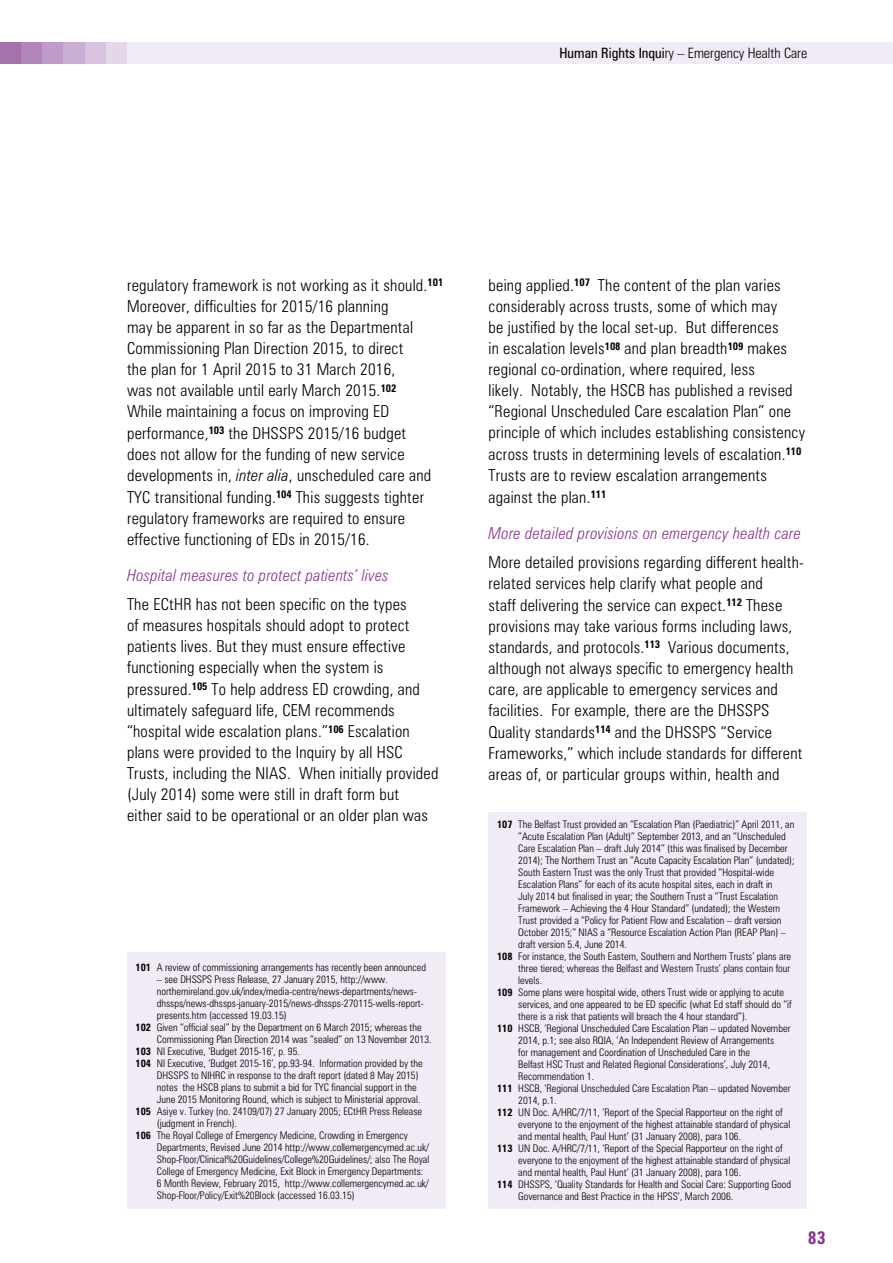
<style>
.page{position:relative;width:893px;height:1263px;background:#fff}
.page>*{position:absolute;margin:0;border:0;box-sizing:border-box;transform-origin:0 0}
.t1{font:700 condensed 18px "Zurich BT";color:#86368c}
.MAIN_Body_copy{font:300 condensed 16.5px/21.1px "Zurich BT";letter-spacing:.015em;color:#000}
._4__Sub_head_ITALIC{font:italic 300 condensed 16.5px "Zurich BT";letter-spacing:.015em;color:#86368c}
.t2{font:300 condensed 14.25px "Zurich BT";color:#000}
.Footnote_1{font:300 condensed 10.5px/12px "Zurich BT";color:#000}
.s1{font-weight:400}
.s2{font-style:italic}
.s3{font-weight:700}
</style>
<div class="page">
<div style="left:0;top:43px;width:21px;height:21px;background:#a771ae"></div>
<div style="left:21px;top:43px;width:22px;height:21px;background:#b286bb"></div>
<div style="left:43px;top:43px;width:21px;height:21px;background:#be9bc8"></div>
<div style="left:64px;top:43px;width:21px;height:21px;background:#caafd4"></div>
<div style="left:85px;top:43px;width:21px;height:21px;background:#d7c3e0"></div>
<div style="left:106px;top:43px;width:22px;height:21px;background:#e4d7eb"></div>
<div style="left:128px;top:43px;width:765px;height:21px;background:#f1ebf6"></div>
<div style="left:127px;top:952px;width:319px;height:257px;background:#f1ebf6"></div>
<div style="left:488px;top:812px;width:319px;height:397px;background:#f1ebf6"></div>
<h3 class="t2" style="left:559px;top:44px;width:249px"><span class="s1">Human Rights Inqui</span>ry – Emergency Health Care</h3>
<p class="MAIN_Body_copy" style="left:127px;top:274px;width:318px">regulatory framework is not working as it should.<sup>101<br></sup>Moreover, difficulties for 2015/16 planning<br>may be apparent in so far as the Departmental Commissioning Plan Direction 2015, to direct<br>the plan for 1 April 2015 to 31 March 2016,<br>was not available until early March 2015.<sup>102<br></sup>While maintaining a focus on improving ED performance,<sup>103</sup> the DHSSPS 2015/16 budget<br>does not allow for the funding of new service developments in, <span class="s2">inter alia</span>, unscheduled care and TYC transitional funding.<sup>104</sup> This suggests tighter regulatory frameworks are required to ensure effective functioning of EDs in 2015/16.</p>
<p class="_4__Sub_head_ITALIC" style="left:127px;top:565px;width:263px">Hospital measures to protect patients’ lives</p>
<p class="MAIN_Body_copy" style="left:127px;top:593px;width:313px">The ECtHR has not been specific on the types<br>of measures hospitals should adopt to protect patients lives. But they must ensure effective functioning especially when the system is pressured.<sup>105</sup> To help address ED crowding, and ultimately safeguard life, CEM recommends “hospital wide escalation plans.”<sup>106</sup> Escalation plans were provided to the Inquiry by all HSC Trusts, including the NIAS. When initially provided (July 2014) some were still in draft form but<br>either said to be operational or an older plan was</p>
<p class="Footnote_1" style="left:136px;top:961px;width:292px"><span class="s3">101</span> A review of commissioning arrangements has recently been announced</p>
<p class="Footnote_1" style="left:157px;top:973px;width:269px">– see DHSSPS Press Release, 27 January 2015, http://www. northernireland.gov.uk/index/media-centre/news-departments/news&shy;dhssps/news-dhssps-january-2015/news-dhssps-270115-wells-report&shy;presents.htm (accessed 19.03.15)</p>
<p class="Footnote_1" style="left:157px;top:1021px;width:276px;text-indent:-21px"><span class="s3">102</span> Given “official seal” by the Department on 6 March 2015; whereas the<br>Commissioning Plan Direction 2014 was “sealed” on 13 November 2013.</p>
<p class="Footnote_1" style="left:136px;top:1045px;width:166px"><span class="s3">103</span> NI Executive, ‘Budget 2015-16’, p. 95.</p>
<p class="Footnote_1" style="left:157px;top:1057px;width:267px;text-indent:-21px"><span class="s3">104</span> NI Executive, ‘Budget 2015-16’, pp.93-94. Information provided by the DHSSPS to NIHRC in response to the draft report (dated 8 May 2015) notes the HSCB plans to submit a bid for TYC financial support in the June 2015 Monitoring Round, which is subject to Ministerial approval.</p>
<p class="Footnote_1" style="left:157px;top:1105px;width:267px;text-indent:-21px"><span class="s3">105</span> Asiye v. Turkey (no. 24109/07) 27 January 2005; ECtHR Press Release (judgment in French).</p>
<p class="Footnote_1" style="left:157px;top:1129px;width:274px;text-indent:-21px"><span class="s3">106</span> The Royal College of Emergency Medicine, Crowding in Emergency Departments, Revised June 2014 http://www.collemergencymed.ac.uk/ Shop-Floor/Clinical%20Guidelines/College%20Guidelines/; also The Royal College of Emergency Medicine, Exit Block in Emergency Departments:<br>6 Month Review, February 2015, http://www.collemergencymed.ac.uk/ Shop-Floor/Policy/Exit%20Block (accessed 16.03.15)</p>
<p class="MAIN_Body_copy" style="left:488px;top:274px;width:318px">being applied.<sup>107</sup> The content of the plan varies considerably across trusts, some of which may<br>be justified by the local set-up. But differences<br>in escalation levels<sup>108</sup> and plan breadth<sup>109</sup> makes regional co-ordination, where required, less<br>likely. Notably, the HSCB has published a revised “Regional Unscheduled Care escalation Plan” one principle of which includes establishing consistency across trusts in determining levels of escalation.<sup>110<br></sup>Trusts are to review escalation arrangements against the plan.<sup>111</sup></p>
<p class="_4__Sub_head_ITALIC" style="left:488px;top:523px;width:314px">More detailed provisions on emergency health care</p>
<p class="MAIN_Body_copy" style="left:488px;top:551px;width:317px">More detailed provisions regarding different health&shy;related services help clarify what people and<br>staff delivering the service can expect.<sup>112</sup> These provisions may take various forms including laws, standards, and protocols.<sup>113</sup> Various documents, although not always specific to emergency health care, are applicable to emergency services and facilities. For example, there are the DHSSPS Quality standards<sup>114</sup> and the DHSSPS “Service Frameworks,” which include standards for different areas of, or particular groups within, health and</p>
<p class="Footnote_1" style="left:518px;top:818px;width:278px;text-indent:-21px"><span class="s3">107</span> The Belfast Trust provided an “Escalation Plan (Paediatric)” April 2011, an ”Acute Escalation Plan (Adult)” September 2013, and an “Unscheduled Care Escalation Plan – draft July 2014” (this was finalised by December 2014); The Northern Trust an “Acute Capacity Escalation Plan” (undated); South Eastern Trust was the only Trust that provided “Hospital-wide Escalation Plans” for each of its acute hospital sites, each in draft in<br>July 2014 but finalised in year; the Southern Trust a “Trust Escalation Framework – Achieving the 4 Hour Standard” (undated); the Western Trust provided a “Policy for Patient Flow and Escalation – draft version October 2015;” NIAS a “Resource Escalation Action Plan (REAP Plan) – draft version 5.4, June 2014.</p>
<p class="Footnote_1" style="left:518px;top:950px;width:274px;text-align:justify;text-indent:-21px"><span class="s3">108</span> For instance, the South Eastern, Southern and Northern Trusts’ plans are three tiered; whereas the Belfast and Western Trusts’ plans contain four levels.</p>
<p class="Footnote_1" style="left:518px;top:986px;width:275px;text-indent:-21px"><span class="s3">109</span> Some plans were hospital wide, others Trust wide or applying to acute services, and one appeared to be ED specific (what Ed staff should do “if there is a risk that patients will breach the 4 hour standard”).</p>
<p class="Footnote_1" style="left:518px;top:1022px;width:274px;text-indent:-21px"><span class="s3">110</span> HSCB, ‘Regional Unscheduled Care Escalation Plan – updated November 2014, p.1; see also RQIA, ‘An Independent Review of Arrangements<br>for management and Coordination of Unscheduled Care in the<br>Belfast HSC Trust and Related Regional Considerations’, July 2014, Recommendation 1.</p>
<p class="Footnote_1" style="left:518px;top:1082px;width:274px;text-indent:-21px"><span class="s3">111</span> HSCB, ‘Regional Unscheduled Care Escalation Plan – updated November<br>2014, p.1.</p>
<p class="Footnote_1" style="left:518px;top:1106px;width:273px;text-indent:-21px"><span class="s3">112</span> UN Doc. A/HRC/7/11, ‘Report of the Special Rapporteur on the right of everyone to the enjoyment of the highest attainable standard of physical and mental health, Paul Hunt’ (31 January 2008), para 106.</p>
<p class="Footnote_1" style="left:518px;top:1142px;width:273px;text-indent:-21px"><span class="s3">113</span> UN Doc. A/HRC/7/11, ‘Report of the Special Rapporteur on the right of everyone to the enjoyment of the highest attainable standard of physical and mental health, Paul Hunt’ (31 January 2008), para 106.</p>
<p class="Footnote_1" style="left:518px;top:1178px;width:274px;text-indent:-21px"><span class="s3">114</span> DHSSPS, ‘Quality Standards for Health and Social Care: Supporting Good<br>Governance and Best Practice in the HPSS’, March 2006.</p>
<h1 class="t1" style="left:808px;top:1226px;width:19px">83</h1>
</div>
